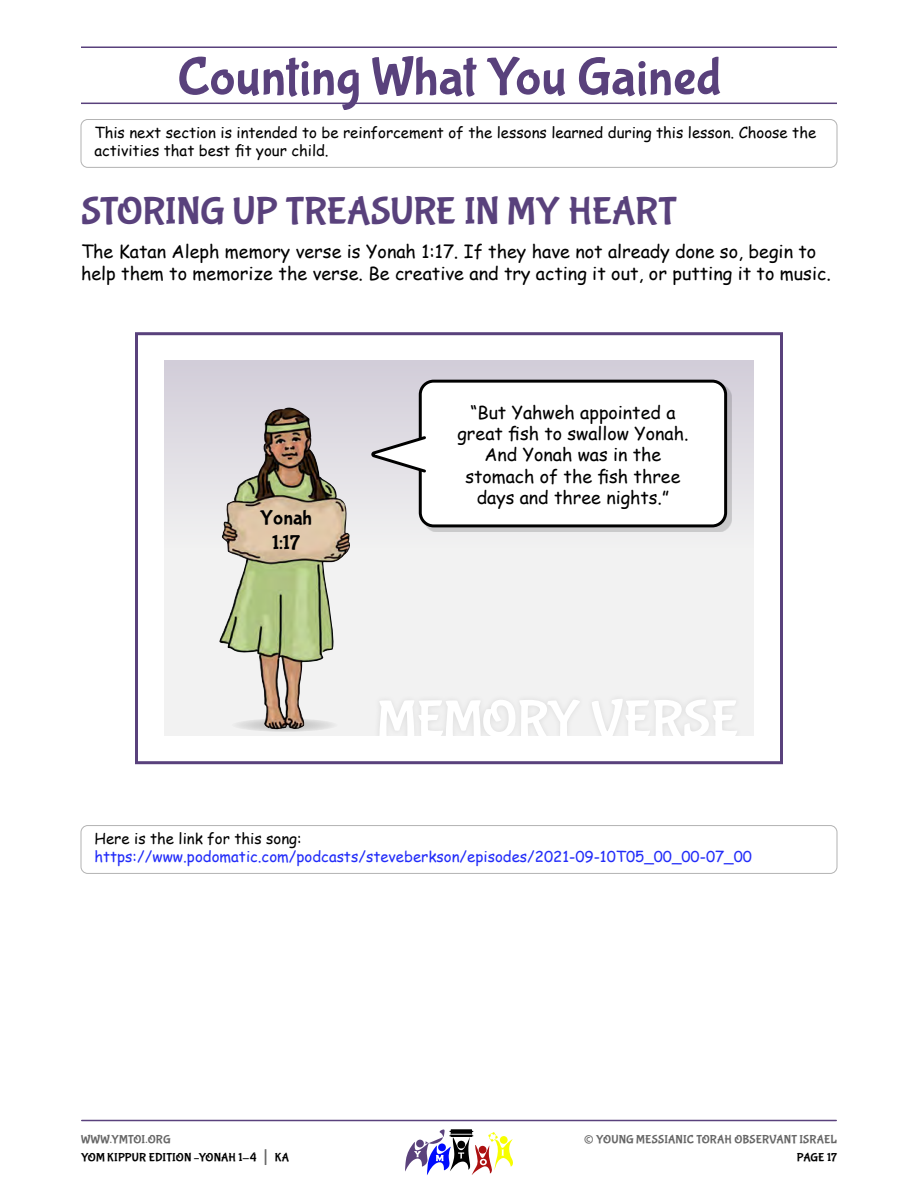
<style>
.page{position:relative;width:918px;height:1188px;background:#fff}
.page>*{position:absolute;margin:0;border:0;box-sizing:border-box;transform-origin:0 0}
.t1{font:54px "Bubblegum Sans";color:#59417c}
.t2{font:53.7px "Bubblegum Sans";color:#fff}
.t3{font:39px "Bubblegum Sans";letter-spacing:-.01em;color:#59417c}
.t4{font:27px "Bubblegum Sans";color:#666}
.t5{font:20.85px/25px "Bubblegum Sans";color:#000;text-align:center}
.t6{font:18px/21.6px "Comic Sans MS";color:#000}
.t7{font:17.85px/21.5px "Comic Sans MS";color:#000;text-align:center}
.t8{font:15px/18px "Comic Sans MS";color:#000}
.t9{font:15px "Comic Sans MS";color:#222cf9}
.t10{font:12px/18px "Bubblegum Sans";letter-spacing:.01em;color:#000}
.t11{font:12px "Bubblegum Sans";letter-spacing:.01em;color:#666}
.s1{color:#666}
.s2{font-size:21px;color:#666}
</style>
<div class="page">
<hr style="left:82px;top:1120px;width:754px;height:1px;background:#59417c">
<svg style="left:405px;top:1129px;width:108px;height:46px"></svg>
<hr style="left:81px;top:103px;width:756px;height:1px;background:#59417c">
<hr style="left:81px;top:46px;width:756px;height:2px;background:#59417c">
<div style="left:81px;top:119px;width:756px;height:49px;border:1px solid #b3b3b3;border-radius:7px"></div>
<div style="left:81px;top:825px;width:756px;height:49px;border:1px solid #b3b3b3;border-radius:7px"></div>
<div style="left:164px;top:361px;width:590px;height:375px;background:#f2f2f2"></div>
<div style="left:374px;top:693px;width:369px;height:43px;background:#e9e9e9"></div>
<div style="left:164px;top:361px;width:590px;height:187px;background:linear-gradient(to bottom,#d0cbd7,#f1f1f1)"></div>
<div style="left:231px;top:718px;width:107px;height:14px;background:#e5e5e5;border-radius:50%"></div>
<div style="left:423px;top:384px;width:309px;height:148px;background:#000;opacity:.15"></div>
<div style="left:420px;top:381px;width:306px;height:145px;background:#fff;border-radius:13px"></div>
<div style="left:419px;top:380px;width:308px;height:147px;border:3px solid #000;border-radius:13px"></div>
<img style="left:219px;top:407px;width:135px;height:324px">
<svg style="left:370px;top:434px;width:56px;height:41px"></svg>
<div style="left:135px;top:332px;width:648px;height:432px;border:3px solid #59417c"></div>
<h1 class="t1" style="left:177px;top:47px;width:546px">Counting What You Gained</h1>
<p class="t8" style="left:94px;top:123px;width:723px">This next section is intended to be reinforcement of the lessons learned during this lesson. Choose the activities that best fit your child.</p>
<h3 class="t3" style="left:81px;top:190px;width:597px">STORING UP TREASURE IN MY HEART</h3>
<p class="t6" style="left:81px;top:240px;width:751px">The Katan Aleph memory verse is Yonah 1:17. If they have not already done so, begin to help them to memorize the verse. Be creative and try acting it out, or putting it to music.</p>
<p class="t5" style="left:260px;top:506px;width:53px">Yonah<br>1:17</p>
<p class="t7" style="left:457px;top:401px;width:232px">“But Yahweh appointed a great fish to swallow Yonah.<br>And Yonah was in the stomach of the fish three days and three nights.”</p>
<h2 class="t2" style="left:377px;top:690px;width:363px">MEMORY VERSE</h2>
<p class="t8" style="left:94px;top:829px;width:209px">Here is the link for this song:</p>
<p class="t9" style="left:94px;top:846px;width:659px">https://www.podomatic.com/podcasts/steveberkson/episodes/2021-09-10T05_00_00-07_00</p>
<p class="t10" style="left:81px;top:1131px;width:210px"><span class="s1">WWW.YMTOI.ORG<br></span>YOM KIPPUR EDITION –YONAH 1-4 <span class="s2">|</span> KA</p>
<h3 class="t4" style="left:584px;top:1124px;width:12px">©</h3>
<p class="t11" style="left:596px;top:1133px;width:242px">YOUNG MESSIANIC TORAH OBSERVANT ISRAEL</p>
<p class="t10" style="left:797px;top:1149px;width:42px">PAGE 17</p>
</div>
